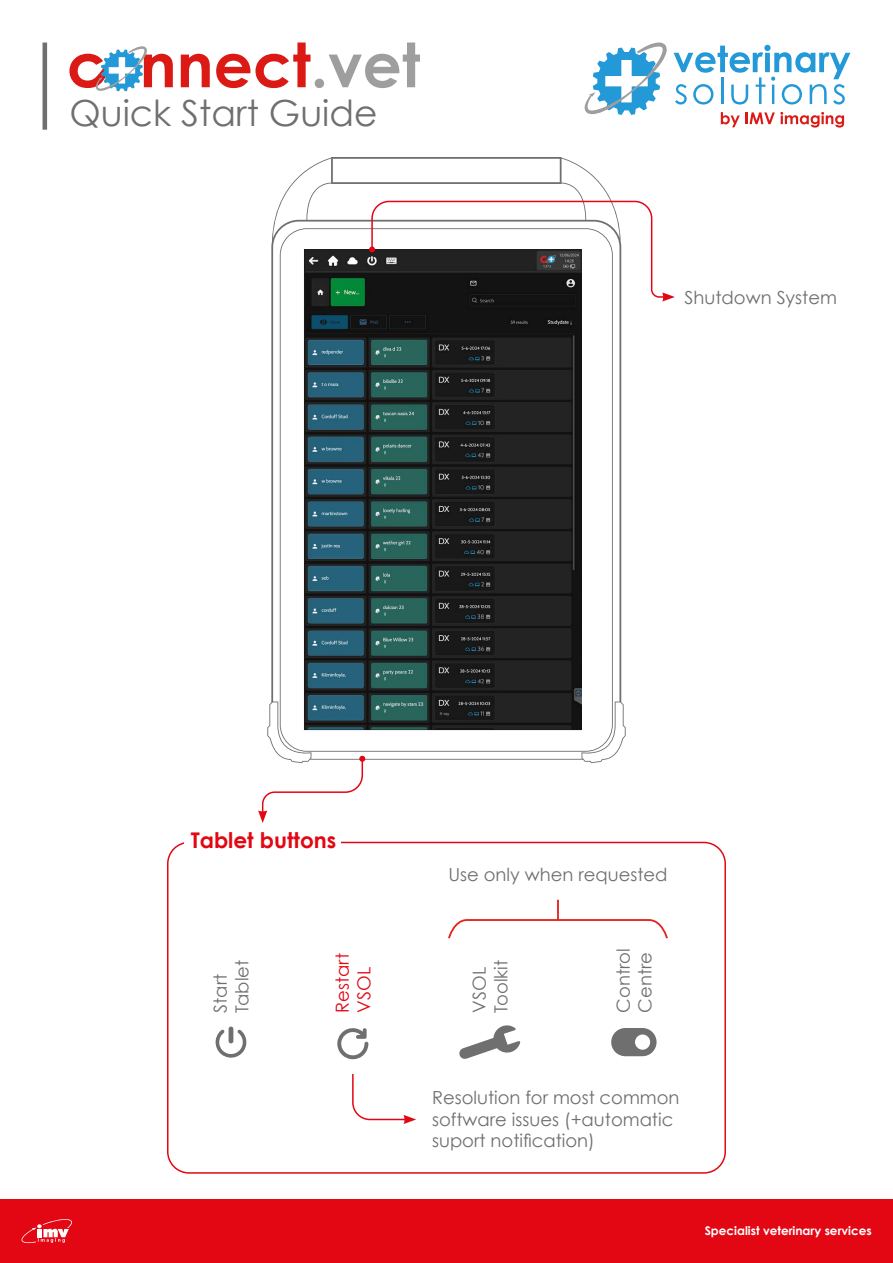
<style>
.page{position:relative;width:893px;height:1263px;background:#fff}
.page>*{position:absolute;margin:0;border:0;box-sizing:border-box;transform-origin:0 0}
.t1{font:36px "Century Gothic";color:#706f6f}
.t2{font:700 21.6px "Century Gothic";color:#e30613}
.t3{font:18px/21.6px "Century Gothic";color:#706f6f}
.t4{font:18px/21.6px "Century Gothic";color:#e30613}
.t5{font:700 12px "Century Gothic";color:#fff}
</style>
<div class="page">
<div style="left:0;top:1199px;width:893px;height:64px;background:#e30613"></div>
<svg style="left:21px;top:1219px;width:51px;height:24px"></svg>
<svg style="left:721px;top:112px;width:19px;height:15px"></svg>
<svg style="left:746px;top:112px;width:98px;height:16px"></svg>
<svg style="left:674px;top:45px;width:176px;height:60px"></svg>
<svg style="left:584px;top:42px;width:83px;height:73px"></svg>
<hr style="left:43px;top:43px;width:4px;height:87px;background:#706f6f">
<svg style="left:181px;top:54px;width:29px;height:33px"></svg>
<svg style="left:216px;top:43px;width:204px;height:45px"></svg>
<svg style="left:69px;top:46px;width:104px;height:45px"></svg>
<div style="left:167px;top:842px;width:559px;height:332px;border:2px solid #e30613;border-radius:21px"></div>
<svg style="left:215px;top:1026px;width:32px;height:32px"></svg>
<svg style="left:337px;top:1028px;width:31px;height:31px"></svg>
<svg style="left:448px;top:899px;width:220px;height:40px"></svg>
<svg style="left:352px;top:1074px;width:64px;height:50px"></svg>
<svg style="left:611px;top:1028px;width:46px;height:28px"></svg>
<svg style="left:459px;top:1025px;width:61px;height:34px"></svg>
<div style="left:185px;top:832px;width:156px;height:17px;background:#fff"></div>
<svg style="left:267px;top:157px;width:359px;height:606px"></svg>
<img style="left:305px;top:250px;width:276px;height:480px">
<svg style="left:369px;top:200px;width:306px;height:102px"></svg>
<svg style="left:258px;top:756px;width:107px;height:67px"></svg>
<h1 class="t1" style="left:69px;top:91px;width:310px">Quick Start Guide</h1>
<p class="t3" style="left:685px;top:286px;width:154px">Shutdown System</p>
<p class="t2" style="left:191px;top:827px;width:147px">Tablet buttons</p>
<p class="t3" style="left:448px;top:863px;width:221px">Use only when requested</p>
<p class="t3" style="left:209px;top:1013px;width:54px;rotate:-90deg">Start<br>Tablet</p>
<p class="t4" style="left:331px;top:1013px;width:61px;rotate:-90deg">Restart<br>VSOL</p>
<p class="t3" style="left:468px;top:1013px;width:54px;rotate:-90deg">VSOL<br>Toolkit</p>
<p class="t3" style="left:612px;top:1013px;width:66px;rotate:-90deg">Control<br>Centre</p>
<p class="t3" style="left:432px;top:1086px;width:249px">Resolution for most common software issues (+automatic suport notification)</p>
<p class="t5" style="left:705px;top:1223px;width:169px">Specialist veterinary services</p>
</div>
